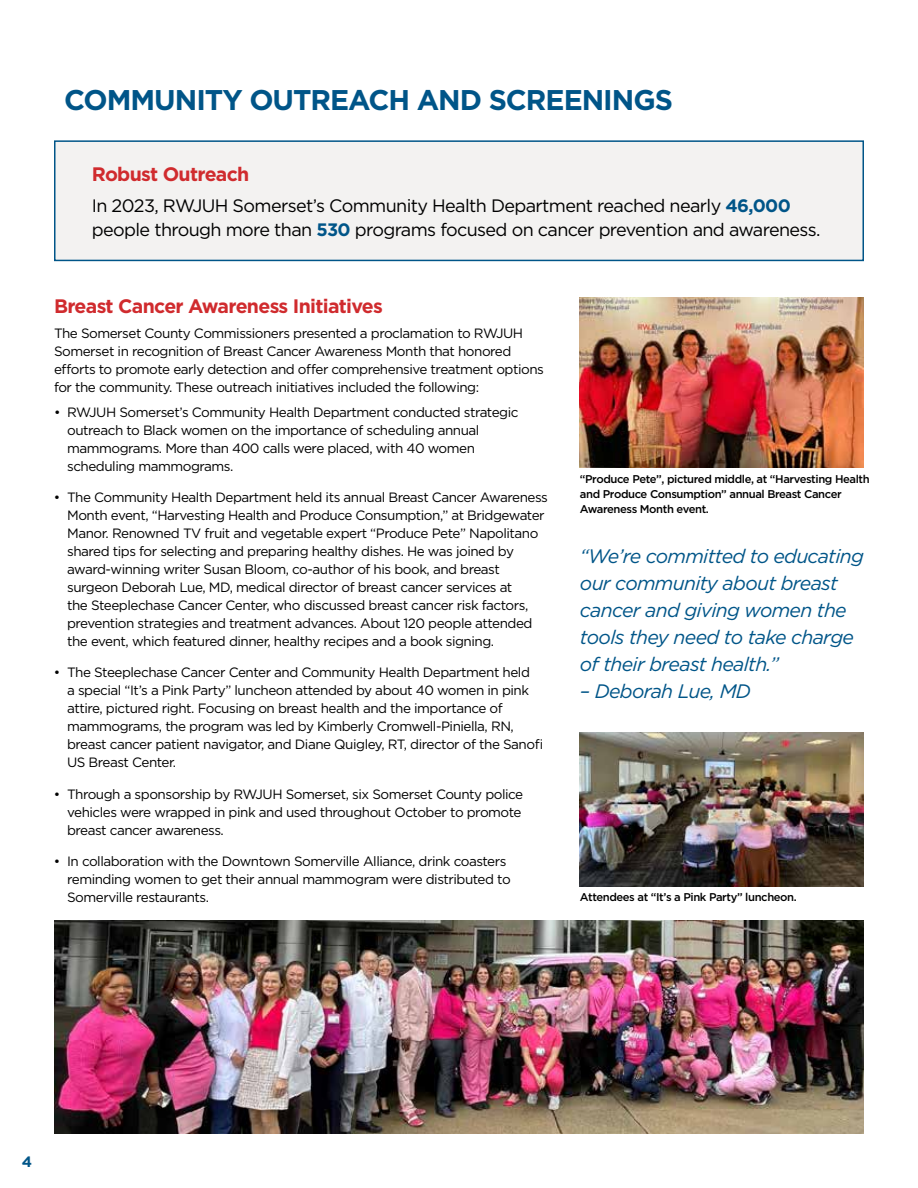
<style>
.page{position:relative;width:918px;height:1188px;background:#fff}
.page>*{position:absolute;margin:0;border:0;box-sizing:border-box;transform-origin:0 0}
.t1{font:700 28.5px "Gotham";letter-spacing:-.035em;color:#058}
.t2{font:italic 19.5px/27px "Gotham";letter-spacing:-.035em;color:#058}
.t3{font:700 19.5px "Gotham";letter-spacing:-.035em;color:#d02b2e}
.t4{font:18px/24px "Gotham";letter-spacing:-.035em;color:#000}
.t5{font:700 15px "Gotham";color:#058}
.t6{font:13.5px/18px "Gotham";letter-spacing:-.035em;color:#000}
.t7{font:500 11.25px/15px "Gotham";letter-spacing:-.035em;color:#000}
.s1{font-weight:700;color:#058}
</style>
<div class="page">
<div style="left:54px;top:140px;width:810px;height:121px;background:#f3f2f1;border:2px solid #058"></div>
<img style="left:580px;top:297px;width:284px;height:170px">
<img style="left:54px;top:921px;width:810px;height:213px">
<img style="left:580px;top:732px;width:284px;height:154px">
<h1 class="t1" style="left:64px;top:81px;width:610px">COMMUNITY OUTREACH AND SCREENINGS</h1>
<h2 class="t3" style="left:92px;top:161px;width:159px">Robust Outreach</h2>
<h3 class="t4" style="left:92px;top:193px;width:730px">In 2023, RWJUH Somerset’s Community Health Department reached nearly <span class="s1">46,000 </span>people through more than <span class="s1">530</span> programs focused on cancer prevention and awareness.</h3>
<h2 class="t3" style="left:54px;top:293px;width:330px">Breast Cancer Awareness Initiatives</h2>
<p class="t6" style="left:54px;top:324px;width:492px">The Somerset County Commissioners presented a proclamation to RWJUH Somerset in recognition of Breast Cancer Awareness Month that honored efforts to promote early detection and offer comprehensive treatment options for the community. These outreach initiatives included the following:</p>
<p class="t6" style="left:67px;top:402px;width:453px;text-indent:-13px">• RWJUH Somerset’s Community Health Department conducted strategic outreach to Black women on the importance of scheduling annual mammograms. More than 400 calls were placed, with 40 women scheduling mammograms.</p>
<p class="t6" style="left:67px;top:488px;width:482px;text-indent:-13px">• The Community Health Department held its annual Breast Cancer Awareness Month event, “Harvesting Health and Produce Consumption,” at Bridgewater Manor. Renowned TV fruit and vegetable expert “Produce Pete” Napolitano shared tips for selecting and preparing healthy dishes. He was joined by award-winning writer Susan Bloom, co-author of his book, and breast surgeon Deborah Lue, MD, medical director of breast cancer services at<br>the Steeplechase Cancer Center, who discussed breast cancer risk factors, prevention strategies and treatment advances. About 120 people attended the event, which featured dinner, healthy recipes and a book signing.</p>
<p class="t6" style="left:67px;top:663px;width:478px;text-indent:-13px">• The Steeplechase Cancer Center and Community Health Department held<br>a special “It’s a Pink Party” luncheon attended by about 40 women in pink attire, pictured right. Focusing on breast health and the importance of mammograms, the program was led by Kimberly Cromwell-Piniella, RN, breast cancer patient navigator, and Diane Quigley, RT, director of the Sanofi US Breast Center.</p>
<p class="t6" style="left:67px;top:785px;width:458px;text-indent:-13px">• Through a sponsorship by RWJUH Somerset, six Somerset County police vehicles were wrapped in pink and used throughout October to promote breast cancer awareness.</p>
<p class="t6" style="left:67px;top:852px;width:445px;text-indent:-13px">• In collaboration with the Downtown Somerville Alliance, drink coasters reminding women to get their annual mammogram were distributed to<br>Somerville restaurants.</p>
<p class="t7" style="left:580px;top:472px;width:291px">“Produce Pete”, pictured middle, at “Harvesting Health and Produce Consumption” annual Breast Cancer<br>Awareness Month event.</p>
<h2 class="t2" style="left:580px;top:543px;width:286px">“We’re committed to educating our community about breast cancer and giving women the tools they need to take charge of their breast health.”</h2>
<h2 class="t2" style="left:580px;top:678px;width:173px">– Deborah Lue, MD</h2>
<p class="t7" style="left:580px;top:890px;width:218px">Attendees at “It’s a Pink Party” luncheon.</p>
<p class="t5" style="left:22px;top:1152px;width:12px">4</p>
</div>
